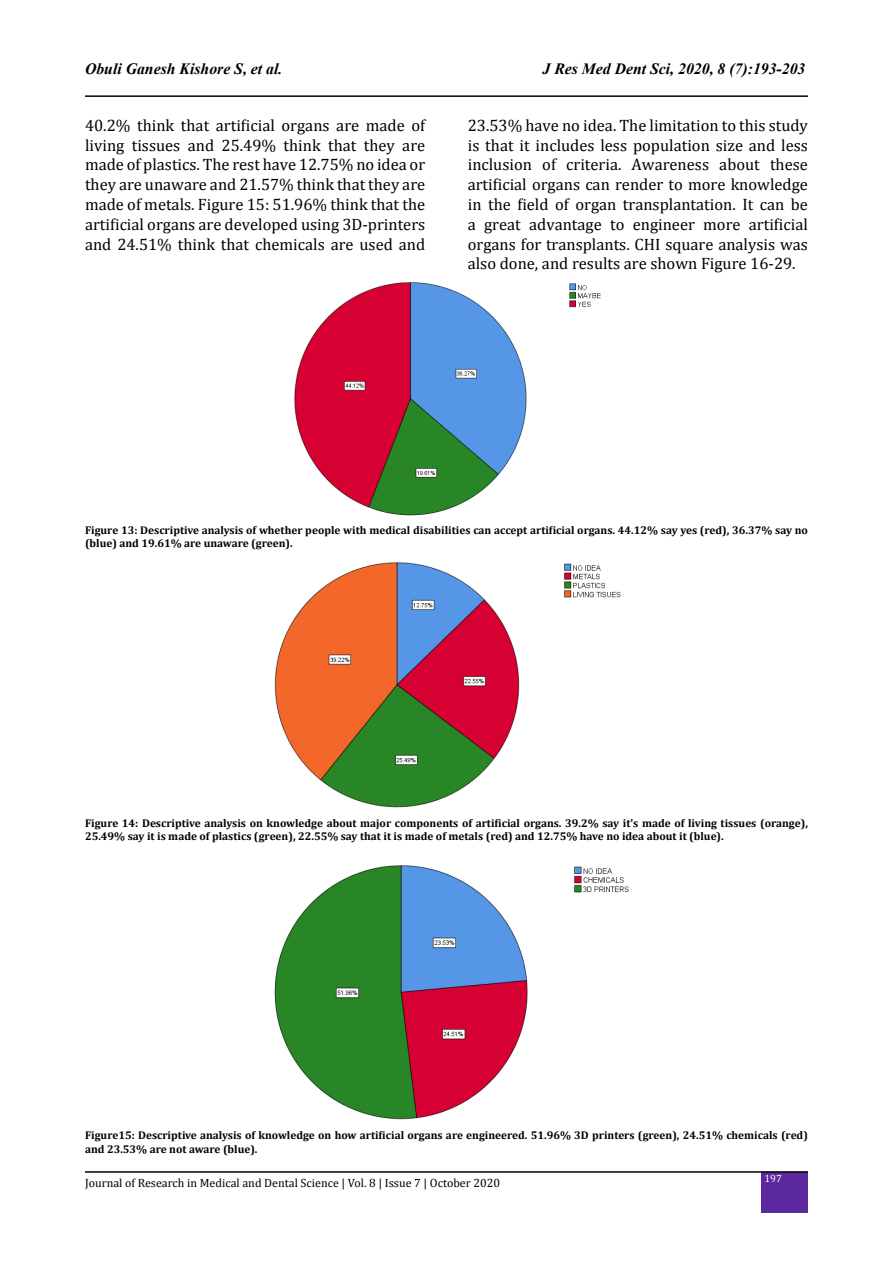
<style>
.page{position:relative;width:893px;height:1263px;background:#fff}
.page>*{position:absolute;margin:0;border:0;box-sizing:border-box;transform-origin:0 0}
.t1{font:16.5px/19.8px "Cambria";color:#000;text-align:justify}
.t2{font:italic 700 15.75px "Times New Roman";color:#000}
.t3{font:12px "Cambria";color:#000}
.t4{font:700 11.25px/13.5px "Cambria";color:#000}
.t5{font:10.5px "Cambria";color:#fff}
</style>
<div class="page">
<hr style="left:85px;top:95px;width:723px;height:2px;background:#000">
<div style="left:762px;top:1172px;width:46px;height:41px;background:#5b289f"></div>
<hr style="left:85px;top:1171px;width:723px;height:2px;background:#000">
<img style="left:294px;top:282px;width:307px;height:234px">
<img style="left:274px;top:562px;width:347px;height:246px">
<img style="left:274px;top:865px;width:355px;height:255px">
<p class="t2" style="left:85px;top:58px;width:199px">Obuli Ganesh Kishore S, et al.</p>
<p class="t2" style="left:543px;top:58px;width:264px">J Res Med Dent Sci, 2020, 8 (7):193-203</p>
<p class="t1" style="left:85px;top:115px;width:342px">40.2% think that artificial organs are made of living tissues and 25.49% think that they are made of plastics. The rest have 12.75% no idea or they are unaware and 21.57% think that they are made of metals. Figure 15: 51.96% think that the artificial organs are developed using 3D-printers and 24.51% think that chemicals are used and</p>
<p class="t1" style="left:468px;top:115px;width:342px">23.53% have no idea. The limitation to this study is that it includes less population size and less inclusion of criteria. Awareness about these artificial organs can render to more knowledge in the field of organ transplantation. It can be a great advantage to engineer more artificial organs for transplants. CHI square analysis was also done, and results are shown Figure 16-29.</p>
<p class="t4" style="left:85px;top:523px;width:724px">Figure 13: Descriptive analysis of whether people with medical disabilities can accept artificial organs. 44.12% say yes (red), 36.37% say no (blue) and 19.61% are unaware (green).</p>
<p class="t4" style="left:85px;top:816px;width:724px">Figure 14: Descriptive analysis on knowledge about major components of artificial organs. 39.2% say it's made of living tissues (orange),<br>25.49% say it is made of plastics (green), 22.55% say that it is made of metals (red) and 12.75% have no idea about it (blue).</p>
<p class="t4" style="left:85px;top:1128px;width:724px">Figure15: Descriptive analysis of knowledge on how artificial organs are engineered. 51.96% 3D printers (green), 24.51% chemicals (red) and 23.53% are not aware (blue).</p>
<p class="t3" style="left:85px;top:1176px;width:416px">Journal of Research in Medical and Dental Science | Vol. 8 | Issue 7 | October 2020</p>
<p class="t5" style="left:764px;top:1172px;width:19px">197</p>
</div>
